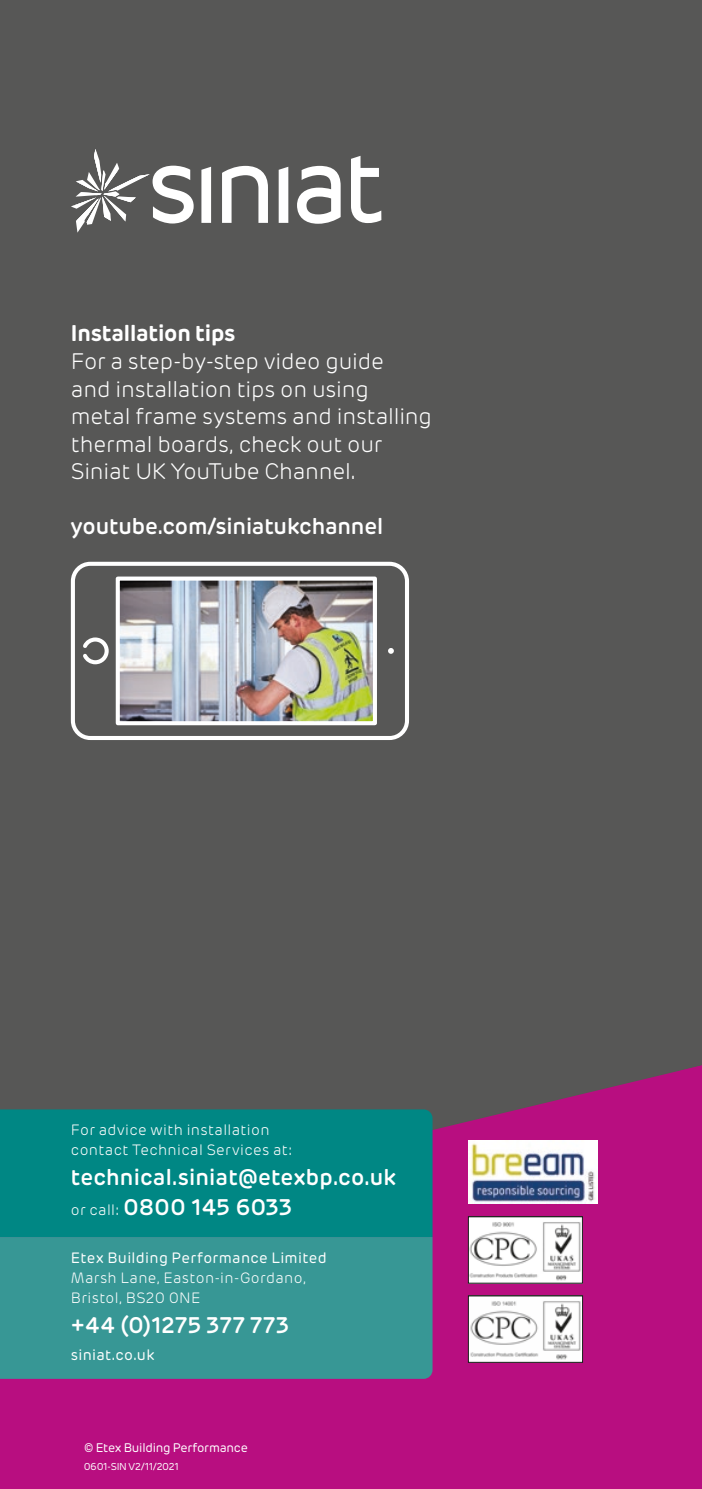
<style>
.page{position:relative;width:702px;height:1489px;background:#fff}
.page>*{position:absolute;margin:0;border:0;box-sizing:border-box;transform-origin:0 0}
.t1{font:300 22.5px/27.5px "Rubrik Edge New";letter-spacing:-.005em;color:#fff}
.t2{font:600 22.5px/30px "Rubrik Edge New";letter-spacing:-.005em;color:#fff}
.t3{font:700 22.5px "Rubrik Edge New";letter-spacing:-.01em;color:#fff}
.t4{font:300 15px/20px "Rubrik Edge New";letter-spacing:.025em;color:#fff}
.t5{font:15px "Rubrik Edge New";letter-spacing:.02em;color:#fff}
.t6{font:12.5px "Rubrik Edge New";letter-spacing:-.02em;color:#fff}
.t7{font:10px "Rubrik Edge New";letter-spacing:-.03em;color:#fff}
.s1{font-weight:300;font-size:15px}
</style>
<div class="page">
<div style="left:0;top:0;width:702px;height:1488px;background:#575756"></div>
<svg style="left:0;top:1070px;width:680px;height:418px;fill:#b80e80"></svg>
<img style="left:468px;top:1140px;width:129px;height:63px">
<img style="left:470px;top:1218px;width:110px;height:63px">
<div style="left:468px;top:1216px;width:114px;height:67px;border:1px solid #1d1d1b"></div>
<img style="left:470px;top:1297px;width:111px;height:63px">
<div style="left:468px;top:1295px;width:115px;height:67px;border:1px solid #1d1d1b"></div>
<div style="left:0;top:1109px;width:432px;height:127px;background:#008784"></div>
<div style="left:0;top:1236px;width:432px;height:142px;background:#379795"></div>
<div style="left:680px;top:1065px;width:22px;height:423px;background:#b80e80"></div>
<img style="left:121px;top:581px;width:251px;height:139px">
<div style="left:71px;top:561px;width:338px;height:179px;border:4px solid #fff;border-radius:17px"></div>
<div style="left:116px;top:576px;width:261px;height:149px;border:4px solid #fff"></div>
<svg style="left:83px;top:637px;width:26px;height:28px"></svg>
<svg style="left:388px;top:648px;width:6px;height:5px"></svg>
<svg style="left:297px;top:166px;width:43px;height:58px"></svg>
<svg style="left:201px;top:167px;width:10px;height:56px"></svg>
<svg style="left:222px;top:166px;width:46px;height:57px"></svg>
<svg style="left:279px;top:167px;width:9px;height:56px"></svg>
<svg style="left:351px;top:156px;width:30px;height:67px"></svg>
<svg style="left:71px;top:149px;width:123px;height:84px"></svg>
<p class="t3" style="left:71px;top:319px;width:166px">Installation tips</p>
<p class="t1" style="left:71px;top:348px;width:362px">For a step-by-step video guide<br>and installation tips on using metal frame systems and installing thermal boards, check out our<br>Siniat UK YouTube Channel.</p>
<p class="t2" style="left:71px;top:511px;width:314px">youtube.com/siniatukchannel</p>
<p class="t4" style="left:71px;top:1120px;width:223px">For advice with installation contact Technical Services at:</p>
<p class="t2" style="left:71px;top:1162px;width:326px">technical.siniat@etexbp.co.uk <span class="s1">or call:</span> 0800 145 6033</p>
<p class="t5" style="left:71px;top:1248px;width:257px">Etex Building Performance Limited</p>
<p class="t4" style="left:71px;top:1267px;width:237px">Marsh Lane, Easton-in-Gordano,<br>Bristol, BS20 0NE</p>
<p class="t2" style="left:71px;top:1310px;width:220px">+44 (0)1275 377 773</p>
<p class="t5" style="left:71px;top:1345px;width:85px">siniat.co.uk</p>
<p class="t6" style="left:84px;top:1440px;width:166px">© Etex Building Performance</p>
<p class="t7" style="left:84px;top:1459px;width:97px">0601-SIN V2/11/2021</p>
</div>
